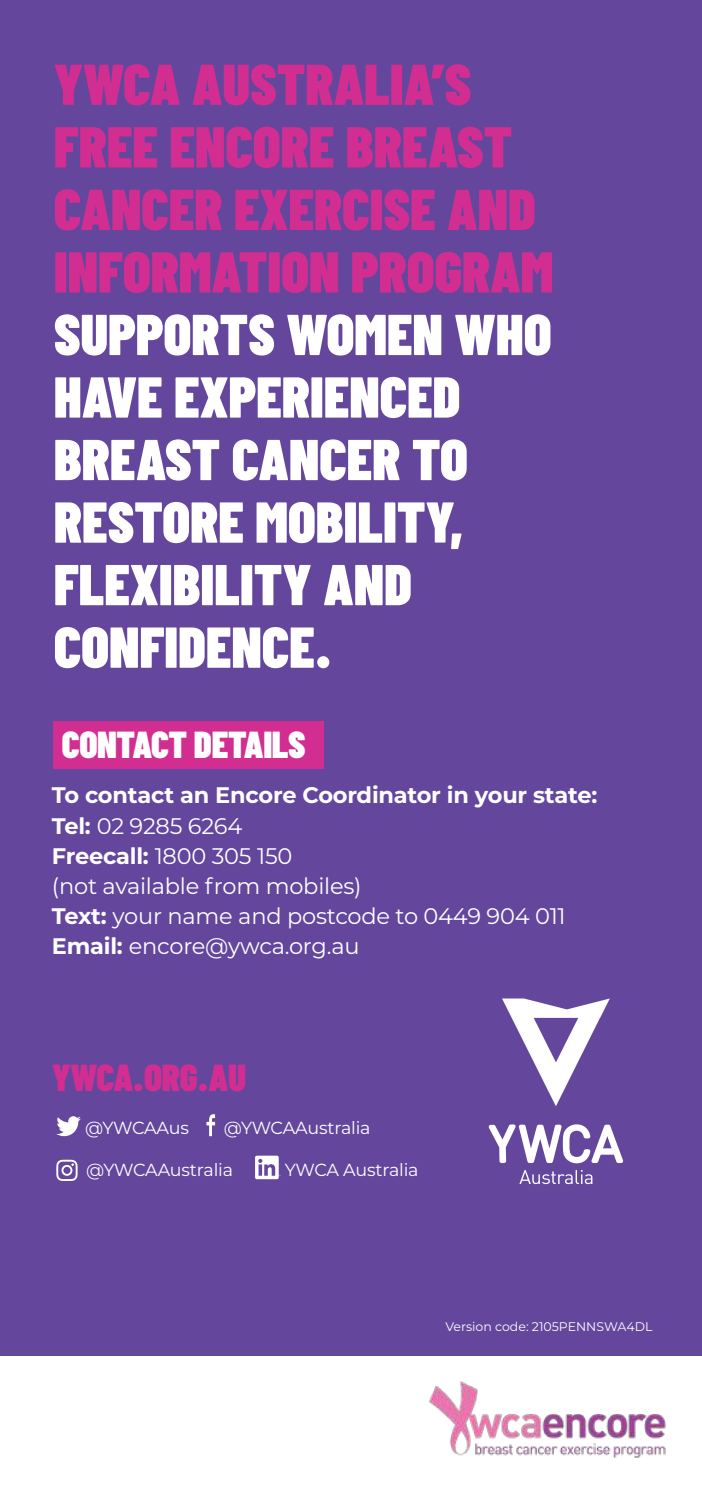
<style>
.page{position:relative;width:702px;height:1489px;background:#fff}
.page>*{position:absolute;margin:0;border:0;box-sizing:border-box;transform-origin:0 0}
.t1{font:900 57.5px/62.5px "Barlow Condensed";color:#fff}
.t2{font:900 57.5px/62.5px "Barlow Condensed";color:#d22e91}
.t3{font:900 37.5px "Barlow Condensed";letter-spacing:-.01em;color:#fff}
.t4{font:900 37.5px "Barlow Condensed";letter-spacing:-.01em;color:#d22e91}
.t5{font:22.5px/30px "Montserrat";letter-spacing:-.01em;color:#fff}
.t6{font:17.5px "Montserrat";letter-spacing:-.01em;color:#fff}
.t7{font:12.5px "Montserrat";color:#fff}
.s1{font-weight:700}
</style>
<div class="page">
<div style="left:0;top:0;width:702px;height:1355px;background:#64479c"></div>
<svg style="left:56px;top:1116px;width:25px;height:20px"></svg>
<svg style="left:206px;top:1114px;width:9px;height:22px"></svg>
<svg style="left:56px;top:1159px;width:22px;height:21px"></svg>
<svg style="left:255px;top:1155px;width:25px;height:24px"></svg>
<div style="left:54px;top:720px;width:270px;height:48px;background:#d22e91"></div>
<svg style="left:502px;top:998px;width:107px;height:108px"></svg>
<svg style="left:519px;top:1170px;width:73px;height:13px"></svg>
<svg style="left:488px;top:1124px;width:135px;height:39px"></svg>
<img style="left:429px;top:1381px;width:237px;height:77px">
<h1 class="t2" style="left:54px;top:56px;width:501px">YWCA AUSTRALIA’S<br>FREE ENCORE BREAST<br>CANCER EXERCISE AND<br>INFORMATION PROGRAM</h1>
<h1 class="t1" style="left:54px;top:306px;width:499px">SUPPORTS WOMEN WHO<br>HAVE EXPERIENCED<br>BREAST CANCER TO<br>RESTORE MOBILITY,<br>FLEXIBILITY AND<br>CONFIDENCE.</h1>
<h2 class="t3" style="left:62px;top:731px;width:245px">CONTACT DETAILS</h2>
<p class="t5" style="left:52px;top:782px;width:546px"><span class="s1">To contact an Encore Coordinator in your state:<br>Tel:</span> 02 9285 6264<br><span class="s1">Freecall:</span> 1800 305 150<br>(not available from mobiles)<br><span class="s1">Text:</span> your name and postcode to 0449 904 011<br><span class="s1">Email:</span> encore@ywca.org.au</p>
<h2 class="t4" style="left:52px;top:1064px;width:196px">YWCA.ORG.AU</h2>
<p class="t6" style="left:85px;top:1120px;width:105px">@YWCAAus</p>
<p class="t6" style="left:224px;top:1120px;width:148px">@YWCAAustralia</p>
<p class="t6" style="left:86px;top:1162px;width:148px">@YWCAAustralia</p>
<p class="t6" style="left:285px;top:1162px;width:135px">YWCA Australia</p>
<p class="t7" style="left:445px;top:1321px;width:208px">Version code: 2105PENNSWA4DL</p>
</div>
